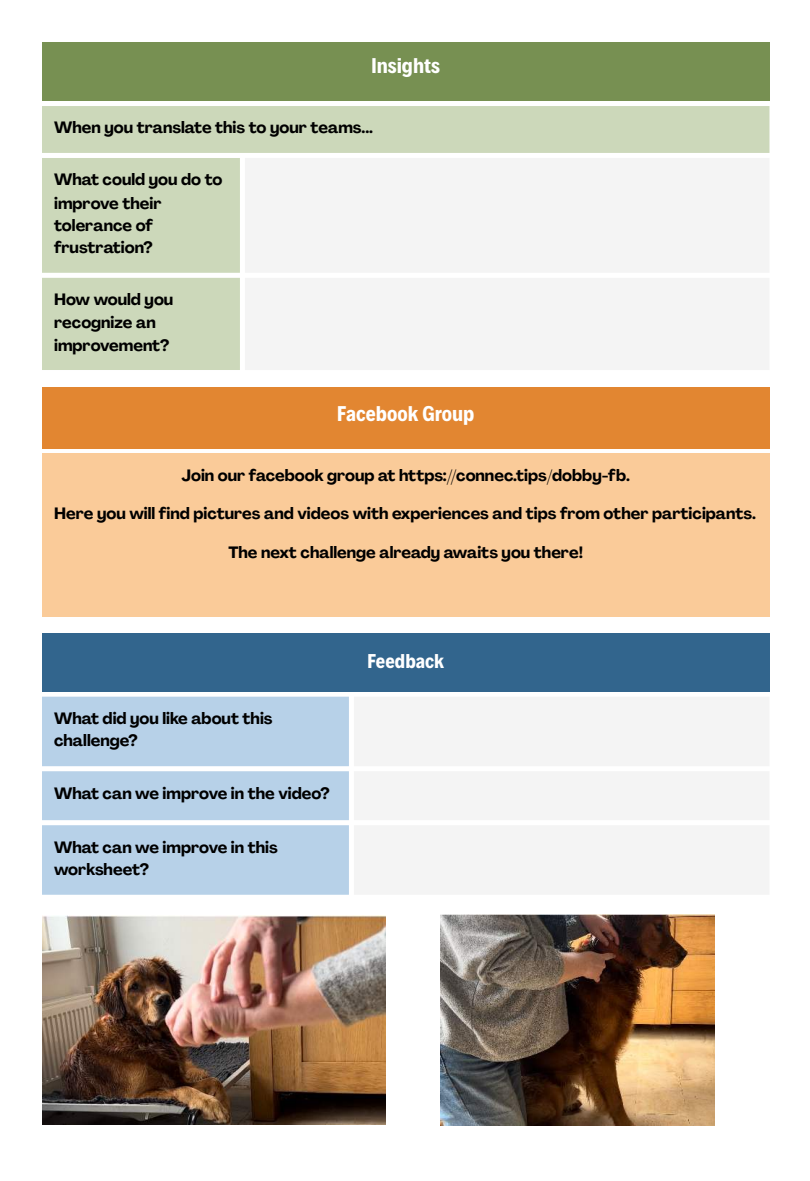
<style>
.page{position:relative;width:810px;height:1181px;background:#fff}
.page>*{position:absolute;margin:0;border:0;box-sizing:border-box;transform-origin:0 0}
.t1{font:700 21.6px "Decalotype";color:#fff}
.t2{font:700 20.25px "Decalotype";color:#fff}
.t3{font:700 16.2px/22.5px "Agrandir";color:#000}
</style>
<div class="page">
<div style="left:42px;top:42px;width:728px;height:59px;background:#779052"></div>
<svg style="left:42px;top:106px;width:728px;height:264px;background:#cfdabe"></svg>
<div style="left:245px;top:158px;width:525px;height:212px;background:#f4f4f4"></div>
<div style="left:42px;top:387px;width:728px;height:62px;background:#e28631"></div>
<div style="left:42px;top:454px;width:728px;height:163px;background:#facb99"></div>
<div style="left:42px;top:633px;width:728px;height:58px;background:#32658d"></div>
<div style="left:42px;top:696px;width:307px;height:198px;background:#b7d1e8"></div>
<div style="left:354px;top:697px;width:415px;height:197px;background:#f4f4f4"></div>
<img style="left:42px;top:915px;width:344px;height:209px">
<img style="left:440px;top:914px;width:274px;height:211px">
<h1 class="t1" style="left:372px;top:51px;width:70px">Insights</h1>
<p class="t3" style="left:54px;top:116px;width:321px">When you translate this to your teams...</p>
<p class="t3" style="left:54px;top:168px;width:170px">What could you do to improve their tolerance of frustration?</p>
<p class="t3" style="left:54px;top:288px;width:121px">How would you recognize an improvement?</p>
<h1 class="t1" style="left:337px;top:398px;width:139px">Facebook Group</h1>
<p class="t3" style="left:182px;top:464px;width:450px">Join our facebook group at https://connec.tips/dobby-fb.</p>
<p class="t3" style="left:54px;top:502px;width:703px">Here you will find pictures and videos with experiences and tips from other participants.</p>
<p class="t3" style="left:228px;top:541px;width:356px">The next challenge already awaits you there!</p>
<p class="t3" style="left:54px;top:707px;width:220px">What did you like about this challenge?</p>
<p class="t3" style="left:54px;top:781px;width:277px">What can we improve in the video?</p>
<p class="t3" style="left:54px;top:835px;width:225px">What can we improve in this worksheet?</p>
<p class="t2" style="left:367px;top:646px;width:78px">Feedback</p>
</div>
